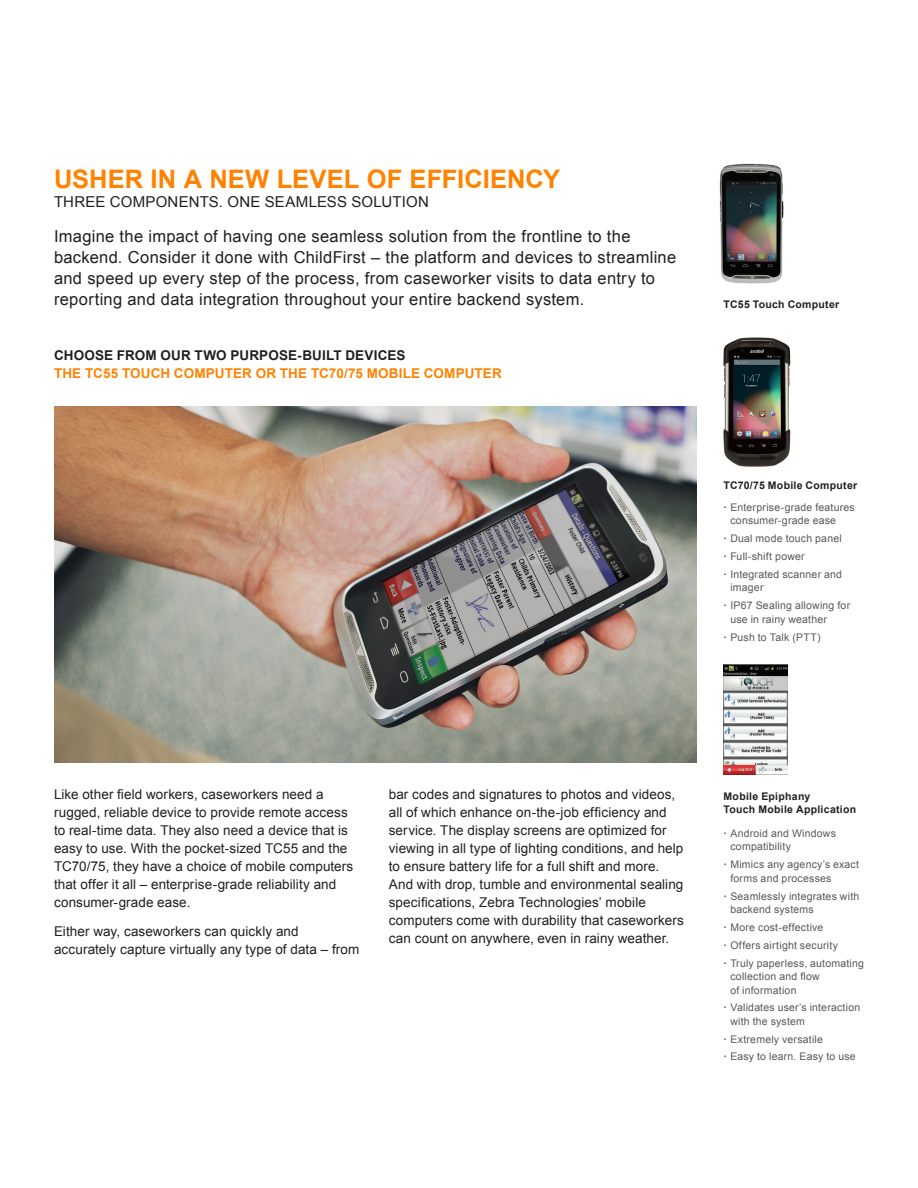
<style>
.page{position:relative;width:918px;height:1188px;background:#fff}
.page>*{position:absolute;margin:0;border:0;box-sizing:border-box;transform-origin:0 0}
.Sub_Headline{font:700 25.5px "Arial";letter-spacing:.005em;color:#ff8200}
.Paragraph_Large{font:16.5px/21px "Arial";letter-spacing:.02em;color:#231f20}
.Sub_Headline-2{font:15px "Arial";letter-spacing:.01em;color:#231f20}
.Paragraph_Small{font:13.5px/18px "Arial";letter-spacing:.005em;color:#231f20}
.Paragraph_Small-2{font:700 13.5px/18px "Arial";letter-spacing:.01em;color:#ff8200}
.t1{font:10.5px/13.5px "Arial";letter-spacing:.02em;color:#57585a}
.Side_Heading{font:700 10.5px/13.5px "Arial";letter-spacing:.025em;color:#231f20}
.s1{color:#231f20}
.s2{font-weight:700}
</style>
<div class="page">
<img style="left:719px;top:163px;width:65px;height:121px">
<img style="left:723px;top:337px;width:68px;height:130px">
<img style="left:724px;top:665px;width:64px;height:110px">
<img style="left:54px;top:407px;width:643px;height:355px">
<p class="Sub_Headline" style="left:54px;top:162px;width:508px">USHER IN A NEW LEVEL OF EFFICIENCY</p>
<p class="Sub_Headline-2" style="left:54px;top:192px;width:376px">THREE COMPONENTS. ONE SEAMLESS SOLUTION</p>
<p class="Paragraph_Large" style="left:54px;top:226px;width:624px">Imagine the impact of having one seamless solution from the frontline to the backend. Consider it done with ChildFirst – the platform and devices to streamline and speed up every step of the process, from caseworker visits to data entry to reporting and data integration throughout your entire backend system.</p>
<p class="Paragraph_Small-2" style="left:54px;top:347px;width:449px"><span class="s1">CHOOSE FROM OUR TWO PURPOSE-BUILT DEVICES<br></span>THE TC55 TOUCH COMPUTER OR THE TC70/75 MOBILE COMPUTER</p>
<p class="Side_Heading" style="left:724px;top:298px;width:117px">TC55 Touch Computer</p>
<p class="Side_Heading" style="left:724px;top:479px;width:135px">TC70/75 Mobile Computer</p>
<p class="t1" style="left:730px;top:501px;width:126px;text-indent:-7px"><span class="s2">·</span> Enterprise-grade features consumer-grade ease</p>
<p class="t1" style="left:724px;top:532px;width:120px"><span class="s2">·</span> Dual mode touch panel</p>
<p class="t1" style="left:724px;top:550px;width:83px"><span class="s2">·</span> Full-shift power</p>
<p class="t1" style="left:730px;top:568px;width:113px;text-indent:-7px"><span class="s2">·</span> Integrated scanner and imager</p>
<p class="t1" style="left:730px;top:599px;width:121px;text-indent:-7px"><span class="s2">·</span> IP67 Sealing allowing for use in rainy weather</p>
<p class="t1" style="left:724px;top:630px;width:98px"><span class="s2">·</span> Push to Talk (PTT)</p>
<p class="Paragraph_Small" style="left:54px;top:785px;width:301px">Like other field workers, caseworkers need a rugged, reliable device to provide remote access to real-time data. They also need a device that is easy to use. With the pocket-sized TC55 and the TC70/75, they have a choice of mobile computers that offer it all – enterprise-grade reliability and consumer-grade ease.</p>
<p class="Paragraph_Small" style="left:54px;top:922px;width:307px">Either way, caseworkers can quickly and accurately capture virtually any type of data – from</p>
<p class="Paragraph_Small" style="left:389px;top:785px;width:297px">bar codes and signatures to photos and videos, all of which enhance on-the-job efficiency and service. The display screens are optimized for viewing in all type of lighting conditions, and help to ensure battery life for a full shift and more.<br>And with drop, tumble and environmental sealing specifications, Zebra Technologies’ mobile computers come with durability that caseworkers can count on anywhere, even in rainy weather.</p>
<p class="Side_Heading" style="left:724px;top:790px;width:134px">Mobile Epiphany<br>Touch Mobile Application</p>
<p class="t1" style="left:730px;top:827px;width:107px;text-indent:-7px"><span class="s2">·</span> Android and Windows compatibility</p>
<p class="t1" style="left:730px;top:858px;width:130px;text-indent:-7px"><span class="s2">·</span> Mimics any agency’s exact forms and processes</p>
<p class="t1" style="left:730px;top:889px;width:131px;text-indent:-7px"><span class="s2">·</span> Seamlessly integrates with backend systems</p>
<p class="t1" style="left:724px;top:921px;width:101px"><span class="s2">·</span> More cost-effective</p>
<p class="t1" style="left:724px;top:938px;width:116px"><span class="s2">·</span> Offers airtight security</p>
<p class="t1" style="left:730px;top:956px;width:135px;text-indent:-7px"><span class="s2">·</span> Truly paperless, automating collection and flow<br>of information</p>
<p class="t1" style="left:730px;top:1001px;width:131px;text-indent:-7px"><span class="s2">·</span> Validates user’s interaction with the system</p>
<p class="t1" style="left:724px;top:1032px;width:101px"><span class="s2">·</span> Extremely versatile</p>
<p class="t1" style="left:724px;top:1050px;width:134px"><span class="s2">·</span> Easy to learn. Easy to use</p>
</div>
